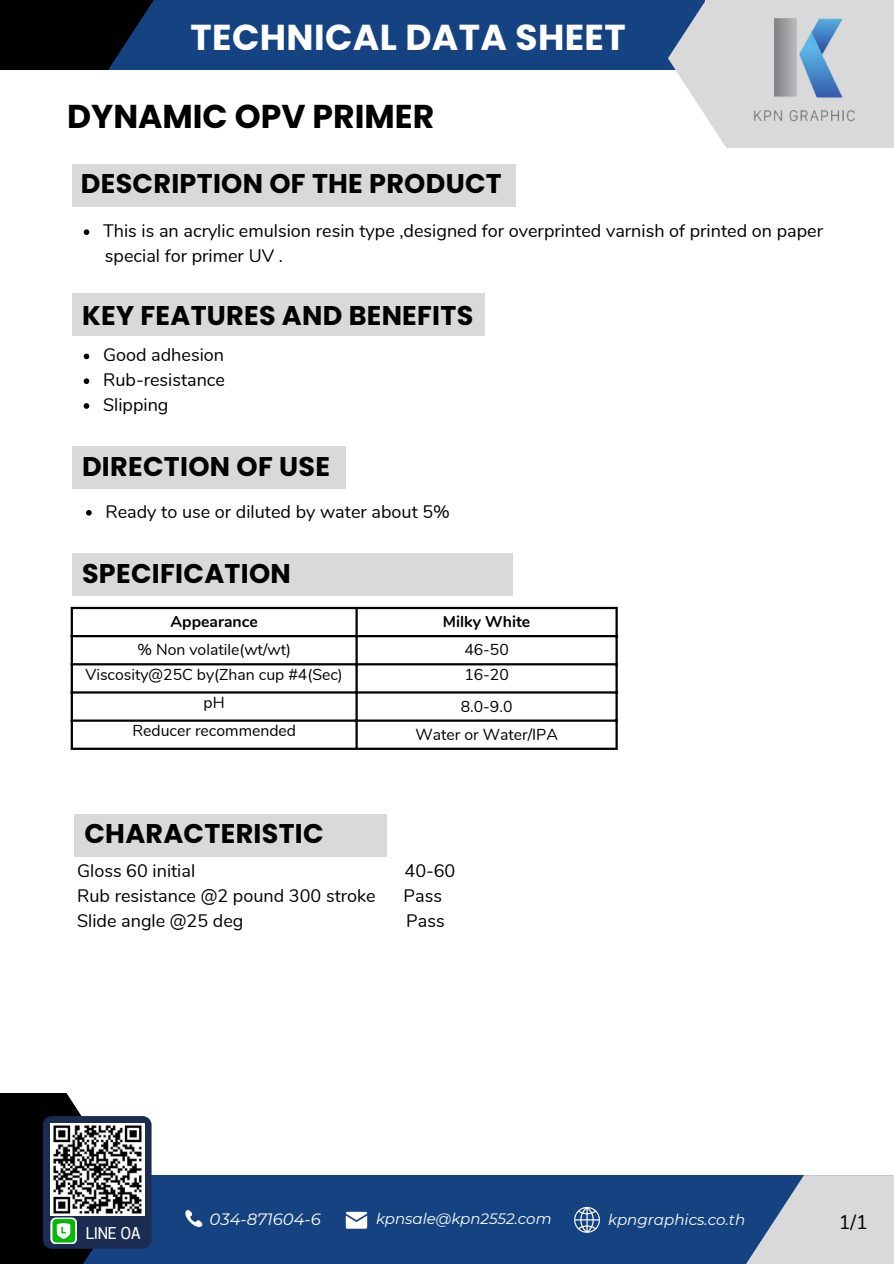
<style>
.page{position:relative;width:894px;height:1264px;background:#fff}
.page>*{position:absolute;margin:0;border:0;box-sizing:border-box;transform-origin:0 0}
.t1{font:700 36px "Poppins";letter-spacing:.01em;color:#fff}
.t2{font:700 33px "Poppins";color:#000}
.t3{font:700 27px "Poppins";letter-spacing:.01em;color:#000}
.t4{font:19.5px "Nunito";color:#000}
.t5{font:18px "Nunito";color:#000}
.t6{font:17.1px "Anantason Wd 75";color:#fff}
.t7{font:italic 16.35px "Montserrat";color:#fff}
.t8{font:15.75px "Nunito";color:#000}
.t9{font:700 15.75px "Nunito";color:#000}
.t10{font:italic 15.15px "Montserrat";color:#fff}
.t11{font:italic 15px "Montserrat";color:#fff}
</style>
<div class="page">
<div style="left:0;top:0;width:704px;height:69px;background:#154382"></div>
<svg style="left:667px;top:0;width:226px;height:148px;fill:#d9d9d9"></svg>
<div style="left:0;top:1175px;width:893px;height:88px;background:#154382"></div>
<svg style="left:0;top:1093px;width:130px;height:170px;fill:#000"></svg>
<svg style="left:0;top:0;width:181px;height:70px;fill:#000"></svg>
<svg style="left:746px;top:1175px;width:147px;height:88px;fill:#d9d9d9"></svg>
<img style="left:753px;top:18px;width:102px;height:110px">
<svg style="left:43px;top:1116px;width:108px;height:132px"></svg>
<svg style="left:185px;top:1210px;width:17px;height:17px"></svg>
<svg style="left:346px;top:1211px;width:21px;height:17px"></svg>
<svg style="left:574px;top:1206px;width:25px;height:27px"></svg>
<svg style="left:84px;top:229px;width:5px;height:6px"></svg>
<div style="left:73px;top:293px;width:412px;height:42px;background:#d9d9d9"></div>
<div style="left:72px;top:164px;width:444px;height:42px;background:#d9d9d9"></div>
<svg style="left:84px;top:353px;width:5px;height:6px"></svg>
<svg style="left:84px;top:378px;width:5px;height:6px"></svg>
<svg style="left:84px;top:403px;width:5px;height:6px"></svg>
<div style="left:73px;top:446px;width:273px;height:43px;background:#d9d9d9"></div>
<svg style="left:86px;top:510px;width:6px;height:5px"></svg>
<div style="left:72px;top:553px;width:440px;height:42px;background:#d9d9d9"></div>
<div style="left:75px;top:814px;width:312px;height:42px;background:#d9d9d9"></div>
<hr style="left:71px;top:609px;width:2px;height:138px;background:#000">
<hr style="left:355px;top:609px;width:2px;height:138px;background:#000">
<hr style="left:615px;top:609px;width:2px;height:138px;background:#000">
<hr style="left:71px;top:607px;width:546px;height:2px;background:#000">
<hr style="left:71px;top:635px;width:546px;height:2px;background:#000">
<hr style="left:71px;top:663px;width:546px;height:2px;background:#000">
<hr style="left:71px;top:691px;width:546px;height:2px;background:#000">
<hr style="left:71px;top:719px;width:546px;height:2px;background:#000">
<hr style="left:71px;top:747px;width:546px;height:3px;background:#000">
<p class="t1" style="left:190px;top:13px;width:436px">TECHNICAL DATA SHEET</p>
<p class="t2" style="left:67px;top:93px;width:368px">DYNAMIC OPV PRIMER</p>
<p class="t3" style="left:81px;top:165px;width:422px">DESCRIPTION OF THE PRODUCT</p>
<p class="t5" style="left:103px;top:219px;width:721px">This is an acrylic emulsion resin type ,designed for overprinted varnish of printed on paper</p>
<p class="t5" style="left:105px;top:244px;width:179px">special for primer UV .</p>
<p class="t3" style="left:82px;top:297px;width:393px">KEY FEATURES AND BENEFITS</p>
<p class="t5" style="left:103px;top:343px;width:122px">Good adhesion</p>
<p class="t5" style="left:103px;top:368px;width:123px">Rub-resistance</p>
<p class="t5" style="left:103px;top:393px;width:67px">Slipping</p>
<p class="t3" style="left:82px;top:448px;width:249px">DIRECTION OF USE</p>
<p class="t5" style="left:105px;top:499px;width:346px">Ready to use or diluted by water about 5%</p>
<p class="t3" style="left:82px;top:554px;width:210px">SPECIFICATION</p>
<p class="t9" style="left:170px;top:611px;width:89px">Appearance</p>
<p class="t9" style="left:443px;top:611px;width:89px">Milky White</p>
<p class="t8" style="left:137px;top:639px;width:155px">% Non volatile(wt/wt)</p>
<p class="t8" style="left:464px;top:639px;width:46px">46-50</p>
<p class="t8" style="left:85px;top:664px;width:259px">Viscosity@25C by(Zhan cup #4(Sec)</p>
<p class="t8" style="left:464px;top:664px;width:46px">16-20</p>
<p class="t8" style="left:203px;top:692px;width:23px">pH</p>
<p class="t8" style="left:460px;top:695px;width:53px">8.0-9.0</p>
<p class="t8" style="left:132px;top:720px;width:165px">Reducer recommended</p>
<p class="t8" style="left:415px;top:724px;width:144px">Water or Water/IPA</p>
<p class="t3" style="left:84px;top:815px;width:241px">CHARACTERISTIC</p>
<p class="t5" style="left:77px;top:858px;width:120px">Gloss 60 initial</p>
<p class="t5" style="left:404px;top:858px;width:52px">40-60</p>
<p class="t5" style="left:77px;top:883px;width:300px">Rub resistance @2 pound 300 stroke</p>
<p class="t5" style="left:403px;top:883px;width:40px">Pass</p>
<p class="t5" style="left:77px;top:909px;width:168px">Slide angle @25 deg</p>
<p class="t5" style="left:406px;top:909px;width:40px">Pass</p>
<p class="t6" style="left:86px;top:1222px;width:56px">LINE OA</p>
<p class="t7" style="left:209px;top:1209px;width:113px">034-871604-6</p>
<p class="t11" style="left:376px;top:1209px;width:177px">kpnsale@kpn2552.com</p>
<p class="t10" style="left:608px;top:1209px;width:139px">kpngraphics.co.th</p>
<p class="t4" style="left:838px;top:1209px;width:30px">1/1</p>
</div>
